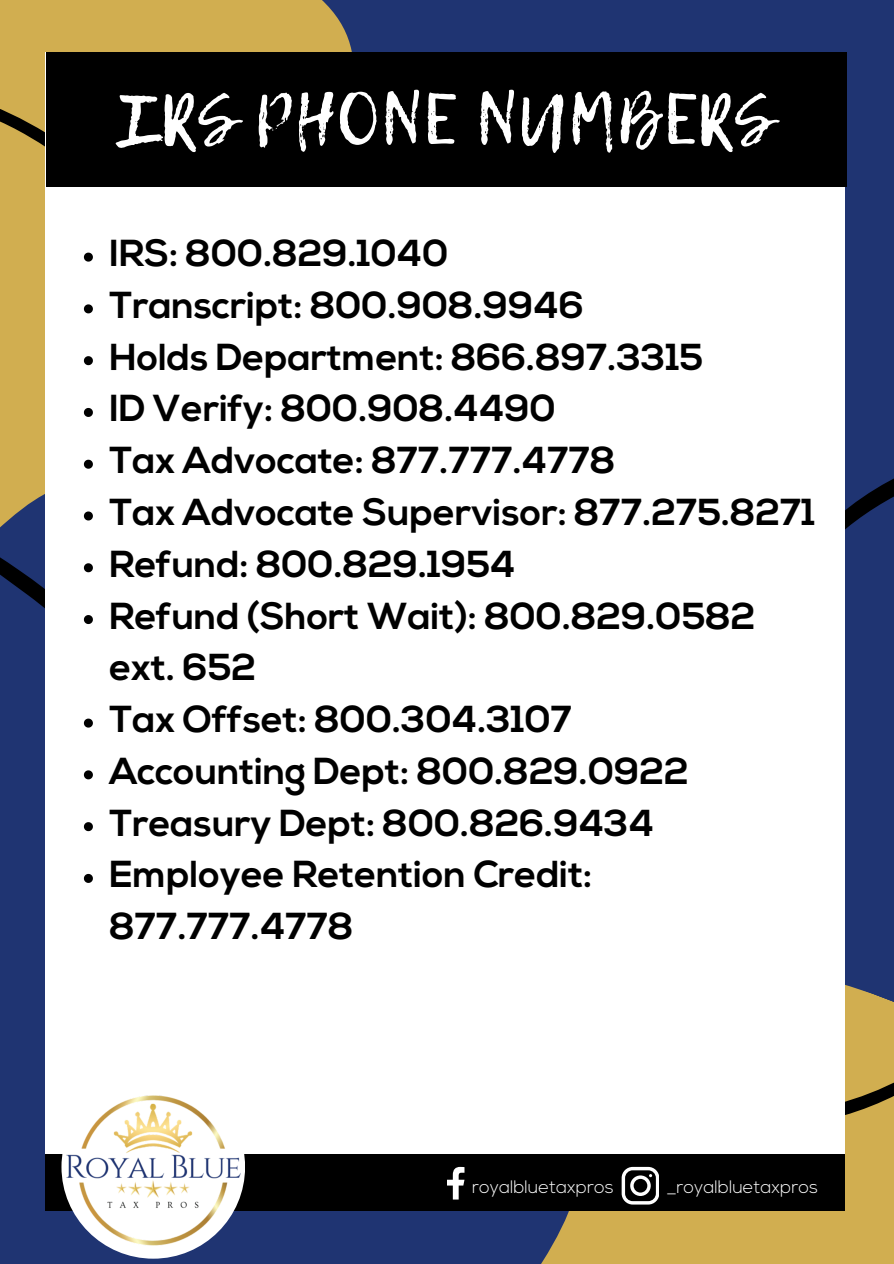
<style>
.page{position:relative;width:894px;height:1264px;background:#fff}
.page>*{position:absolute;margin:0;border:0;box-sizing:border-box;transform-origin:0 0}
.t1{font:71.25px "Lemon Tuesday";color:#fff}
.t2{font:700 37.5px/51.8px "Nexa";color:#000}
.t3{font:300 18px "Nexa";color:#fff}
</style>
<div class="page">
<div style="left:0;top:0;width:893px;height:1263px;background:#1f3472"></div>
<svg style="left:0;top:0;width:447px;height:53px;fill:#d1ae50"></svg>
<div style="left:541px;top:1183px;width:352px;height:80px;background:#d1ae50"></div>
<svg style="left:844px;top:400px;width:49px;height:783px"></svg>
<svg style="left:0;top:53px;width:46px;height:810px;fill:#d1ae50"></svg>
<div style="left:46px;top:53px;width:798px;height:1158px;background:#fff"></div>
<div style="left:46px;top:53px;width:800px;height:134px;background:#000"></div>
<div style="left:46px;top:1154px;width:798px;height:57px;background:#000"></div>
<svg style="left:447px;top:1166px;width:17px;height:33px"></svg>
<svg style="left:621px;top:1166px;width:37px;height:37px"></svg>
<img style="left:45px;top:1027px;width:200px;height:232px">
<svg style="left:84px;top:252px;width:9px;height:9px"></svg>
<svg style="left:84px;top:304px;width:9px;height:9px"></svg>
<svg style="left:84px;top:356px;width:9px;height:9px"></svg>
<svg style="left:84px;top:408px;width:9px;height:9px"></svg>
<svg style="left:84px;top:459px;width:9px;height:9px"></svg>
<svg style="left:84px;top:511px;width:9px;height:9px"></svg>
<svg style="left:84px;top:563px;width:9px;height:9px"></svg>
<svg style="left:84px;top:615px;width:9px;height:9px"></svg>
<svg style="left:84px;top:718px;width:9px;height:9px"></svg>
<svg style="left:84px;top:770px;width:9px;height:9px"></svg>
<svg style="left:84px;top:822px;width:9px;height:9px"></svg>
<svg style="left:84px;top:873px;width:9px;height:9px"></svg>
<p class="t1" style="left:119px;top:65px;width:653px">IRS PHONE NUMBERS</p>
<p class="t2" style="left:109px;top:231px;width:340px">IRS: 800.829.1040</p>
<p class="t2" style="left:109px;top:282px;width:476px">Transcript: 800.908.9946</p>
<p class="t2" style="left:109px;top:334px;width:595px">Holds Department: 866.897.3315</p>
<p class="t2" style="left:109px;top:386px;width:448px">ID Verify: 800.908.4490</p>
<p class="t2" style="left:109px;top:438px;width:507px">Tax Advocate: 877.777.4778</p>
<p class="t2" style="left:109px;top:489px;width:707px">Tax Advocate Supervisor: 877.275.8271</p>
<p class="t2" style="left:109px;top:541px;width:407px">Refund: 800.829.1954</p>
<p class="t2" style="left:109px;top:593px;width:647px">Refund (Short Wait): 800.829.0582 ext. 652</p>
<p class="t2" style="left:109px;top:696px;width:464px">Tax Offset: 800.304.3107</p>
<p class="t2" style="left:109px;top:748px;width:580px">Accounting Dept: 800.829.0922</p>
<p class="t2" style="left:109px;top:800px;width:546px">Treasury Dept: 800.826.9434</p>
<p class="t2" style="left:109px;top:852px;width:484px">Employee Retention Credit:<br>877.777.4778</p>
<p class="t3" style="left:472px;top:1179px;width:143px">royalbluetaxpros</p>
<p class="t3" style="left:667px;top:1179px;width:152px">_royalbluetaxpros</p>
</div>
